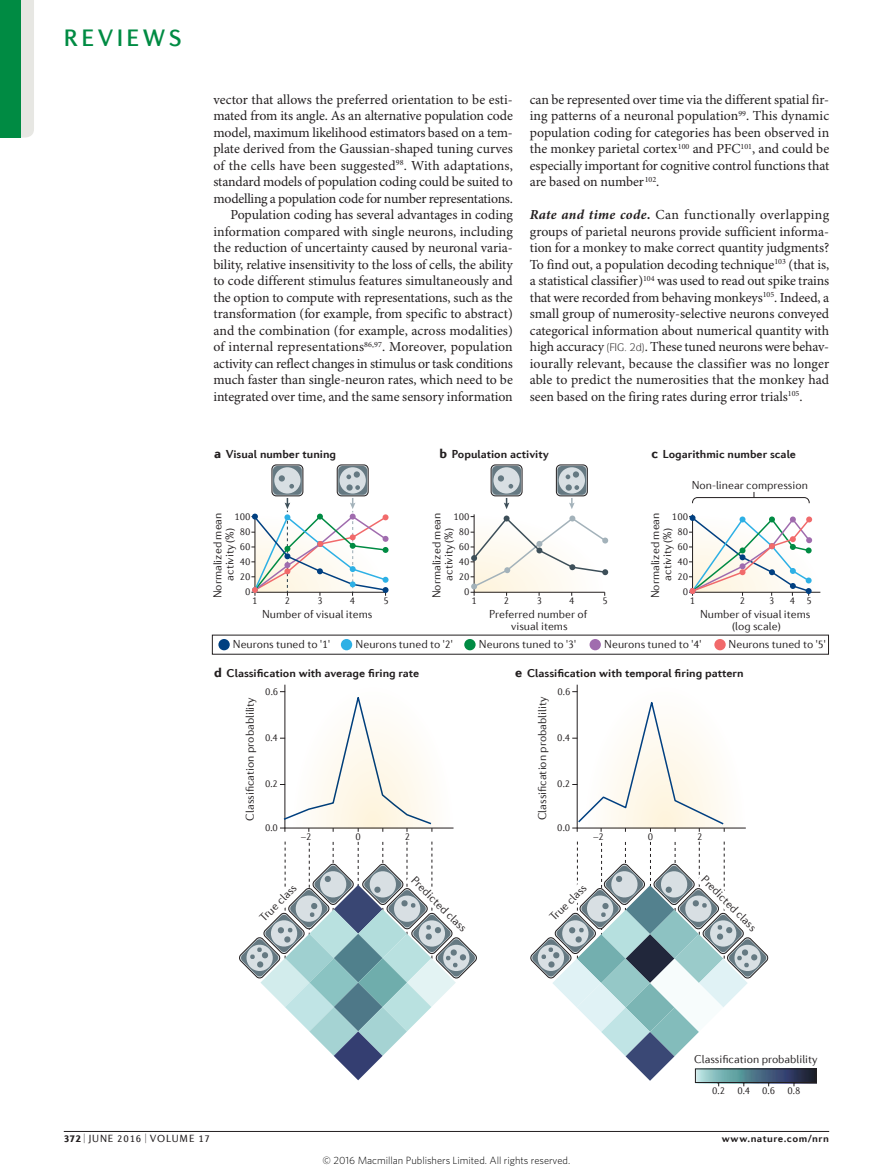
<style>
.page{position:relative;width:893px;height:1174px;background:#fff}
.page>*{position:absolute;margin:0;border:0;box-sizing:border-box;transform-origin:0 0}
.t1{font:500 24px "Diverda Sans Com";letter-spacing:.14em;color:#008b43}
.Body_text{font:13.8px/16.5px "Minion Pro";letter-spacing:-.015em;color:#231f20;text-align:justify}
.Body_first___inline{font:13.8px/16.5px "Minion Pro";letter-spacing:-.005em;color:#231f20;text-align:justify}
.t2{font:300 11.7px/12px "Diverda Sans Com";color:#231f20;text-align:center}
.t3{font:700 11.7px "Diverda Sans Com";color:#231f20}
.t4{font:300 10.5px/15px "Diverda Sans Com";color:#231f20;text-align:right}
.t5{font:300 10.5px "Whitney";color:#000}
.t6{font:10.5px "Diverda Sans Com";letter-spacing:.075em;color:#231f20;scale:.5 1}
.t7{font:700 10.5px "Diverda Sans Com";letter-spacing:.045em;color:#231f20}
.s1{font-weight:700;font-style:italic}
.s2{font-weight:900;font-size:13.5px}
.s3{font-weight:900}
</style>
<div class="page">
<hr style="left:285px;top:684px;width:1px;height:144px;background:#231f20">
<div style="left:285px;top:686px;width:168px;height:142px;background:#fff"></div>
<svg style="left:280px;top:691px;width:153px;height:140px"></svg>
<hr style="left:572px;top:827px;width:174px;height:1px;background:#231f20">
<hr style="left:577px;top:684px;width:1px;height:144px;background:#231f20">
<div style="left:577px;top:686px;width:168px;height:142px;background:#fff"></div>
<svg style="left:572px;top:691px;width:153px;height:140px"></svg>
<div style="left:272px;top:465px;width:31px;height:31px;border:1px solid #231f20;border-radius:4px"></div>
<div style="left:273px;top:466px;width:29px;height:29px;background:#657982;border-radius:4px"></div>
<div style="left:274px;top:467px;width:27px;height:26px;background:#d8dfe3;border-radius:50%"></div>
<svg style="left:279px;top:475px;width:15px;height:13px"></svg>
<div style="left:337px;top:465px;width:31px;height:31px;border:1px solid #231f20;border-radius:4px"></div>
<svg style="left:338px;top:466px;width:29px;height:29px"></svg>
<div style="left:340px;top:467px;width:26px;height:26px;background:#d8dfe3;border-radius:50%"></div>
<div style="left:346px;top:484px;width:7px;height:6px;background:#657982;border-radius:50%"></div>
<svg style="left:355px;top:485px;width:5px;height:5px"></svg>
<svg style="left:346px;top:471px;width:14px;height:8px"></svg>
<svg style="left:251px;top:498px;width:138px;height:98px"></svg>
<div style="left:491px;top:465px;width:31px;height:31px;border:1px solid #231f20;border-radius:4px"></div>
<div style="left:492px;top:466px;width:29px;height:29px;background:#657982;border-radius:4px"></div>
<div style="left:493px;top:467px;width:27px;height:26px;background:#d8dfe3;border-radius:50%"></div>
<svg style="left:498px;top:475px;width:15px;height:13px"></svg>
<div style="left:556px;top:465px;width:31px;height:31px;border:1px solid #231f20;border-radius:4px"></div>
<svg style="left:557px;top:466px;width:29px;height:29px"></svg>
<div style="left:559px;top:467px;width:26px;height:26px;background:#d8dfe3;border-radius:50%"></div>
<svg style="left:566px;top:471px;width:13px;height:19px"></svg>
<svg style="left:471px;top:498px;width:137px;height:98px"></svg>
<svg style="left:689px;top:514px;width:132px;height:82px"></svg>
<svg style="left:692px;top:492px;width:117px;height:11px"></svg>
<div style="left:218px;top:639px;width:12px;height:11px;background:#014081;border-radius:50%"></div>
<div style="left:341px;top:639px;width:11px;height:11px;background:#2db0e5;border-radius:50%"></div>
<div style="left:464px;top:639px;width:12px;height:11px;background:#008b43;border-radius:50%"></div>
<div style="left:590px;top:639px;width:11px;height:11px;background:#a06cae;border-radius:50%"></div>
<div style="left:714px;top:639px;width:12px;height:11px;background:#f16a6b;border-radius:50%"></div>
<img style="left:769px;top:1070px;width:47px;height:13px">
<div style="left:695px;top:1068px;width:121px;height:14px;border:1px solid #231f20"></div>
<svg style="left:239px;top:841px;width:238px;height:239px"></svg>
<svg style="left:530px;top:841px;width:239px;height:245px"></svg>
<hr style="left:64px;top:1131px;width:765px;height:1px;background:#231f20">
<div style="left:21px;top:0;width:13px;height:138px;background:#e7e7e3"></div>
<div style="left:0;top:0;width:21px;height:138px;background:#008b43"></div>
<h1 class="t1" style="left:64px;top:24px;width:119px">REVIEWS</h1>
<p class="Body_text" style="left:213px;top:92px;width:301px">vector that allows the preferred orientation to be esti&shy;mated from its angle. As an alternative population code model, maximum likelihood estimators based on a tem&shy;plate derived from the Gaussian-shaped tuning curves of the cells have been suggested<sup>98</sup>. With adaptations, standard models of population coding could be suited to modelling a population code for number representations.</p>
<p class="Body_text" style="left:213px;top:207px;width:301px;text-indent:17px">Population coding has several advantages in coding information compared with single neurons, including the reduction of uncertainty caused by neuronal varia&shy;bility, relative insensitivity to the loss of cells, the ability to code different stimulus features simultaneously and the option to compute with representations, such as the transformation (for example, from specific to abstract) and the combination (for example, across modalities) of internal representations<sup>86,97</sup>. Moreover, population activity can reflect changes in stimulus or task conditions much faster than single-neuron rates, which need to be integrated over time, and the same sensory information</p>
<p class="Body_text" style="left:530px;top:92px;width:301px">can be represented over time via the different spatial fir&shy;ing patterns of a neuronal population<sup>99</sup>. This dynamic population coding for categories has been observed in the monkey parietal cortex<sup>100</sup> and PFC<sup>101</sup>, and could be especially important for cognitive control functions that are based on number<sup>102</sup>.</p>
<p class="Body_first___inline" style="left:530px;top:207px;width:301px"><span class="s1">Rate and time code.</span> Can functionally overlapping groups of parietal neurons provide sufficient informa&shy;tion for a monkey to make correct quantity judgments?<br>To find out, a population decoding technique<sup>103</sup> (that is, a statistical classifier)<sup>104</sup> was used to read out spike trains that were recorded from behaving monkeys<sup>105</sup>. Indeed, a small group of numerosity-selective neurons conveyed categorical information about numerical quantity with high accuracy</p>
<p class="Body_first___inline" style="left:530px;top:339px;width:301px;text-indent:115px">. These tuned neurons were behav&shy;iourally relevant, because the classifier was no longer able to predict the numerosities that the monkey had seen based on the firing rates during error trials<sup>105</sup>.</p>
<p class="t3" style="left:214px;top:447px;width:124px"><span class="s2">a</span> Visual number tuning</p>
<p class="t2" style="left:211px;top:598px;width:87px;rotate:-90deg">Normalized mean activity (%)</p>
<p class="t4" style="left:234px;top:509px;width:18px">100<br>80<br>60<br>40<br>20<br>0</p>
<p class="t4" style="left:252px;top:593px;width:7px">1</p>
<p class="t4" style="left:285px;top:593px;width:7px">2</p>
<p class="t4" style="left:318px;top:593px;width:7px">3</p>
<p class="t4" style="left:350px;top:593px;width:7px">4</p>
<p class="t4" style="left:383px;top:593px;width:7px">5</p>
<p class="t3" style="left:439px;top:447px;width:111px"><span class="s2">b</span> Population activity</p>
<p class="t3" style="left:651px;top:447px;width:146px"><span class="s2">c</span> Logarithmic number scale</p>
<p class="t2" style="left:431px;top:598px;width:87px;rotate:-90deg">Normalized mean activity (%)</p>
<p class="t4" style="left:453px;top:509px;width:18px">100<br>80<br>60<br>40<br>20<br>0</p>
<p class="t4" style="left:471px;top:593px;width:7px">1</p>
<p class="t4" style="left:504px;top:593px;width:7px">2</p>
<p class="t4" style="left:537px;top:593px;width:7px">3</p>
<p class="t4" style="left:569px;top:593px;width:7px">4</p>
<p class="t4" style="left:602px;top:593px;width:7px">5</p>
<p class="t2" style="left:692px;top:479px;width:118px">Non-linear compression</p>
<p class="t2" style="left:649px;top:598px;width:87px;rotate:-90deg">Normalized mean activity (%)</p>
<p class="t4" style="left:672px;top:509px;width:18px">100<br>80<br>60<br>40<br>20<br>0</p>
<p class="t4" style="left:690px;top:593px;width:7px">1</p>
<p class="t4" style="left:740px;top:593px;width:7px">2</p>
<p class="t4" style="left:769px;top:593px;width:7px">3</p>
<p class="t4" style="left:790px;top:593px;width:7px">4</p>
<p class="t4" style="left:806px;top:593px;width:7px">5</p>
<p class="t2" style="left:262px;top:608px;width:112px">Number of visual items</p>
<p class="t2" style="left:700px;top:608px;width:112px">Number of visual items (log scale)</p>
<p class="t2" style="left:489px;top:608px;width:100px">Preferred number of visual items</p>
<p class="t2" style="left:233px;top:638px;width:99px">Neurons tuned to '1'</p>
<p class="t2" style="left:356px;top:638px;width:99px">Neurons tuned to '2'</p>
<p class="t2" style="left:479px;top:638px;width:99px">Neurons tuned to '3'</p>
<p class="t2" style="left:604px;top:638px;width:99px">Neurons tuned to '4'</p>
<p class="t2" style="left:729px;top:638px;width:99px">Neurons tuned to '5'</p>
<p class="t3" style="left:214px;top:666px;width:207px"><span class="s2">d</span> Classification with average firing rate</p>
<p class="t3" style="left:515px;top:666px;width:230px"><span class="s2">e</span> Classification with temporal firing pattern</p>
<p class="t2" style="left:244px;top:820px;width:125px;rotate:-90deg">Classification probablility</p>
<p class="t4" style="left:265px;top:683px;width:14px">0.6</p>
<p class="t4" style="left:265px;top:730px;width:14px">0.4</p>
<p class="t4" style="left:265px;top:775px;width:14px">0.2</p>
<p class="t4" style="left:265px;top:820px;width:14px">0.0</p>
<p class="t4" style="left:301px;top:829px;width:12px">–2</p>
<p class="t4" style="left:355px;top:829px;width:7px">0</p>
<p class="t4" style="left:405px;top:829px;width:7px">2</p>
<p class="t2" style="left:536px;top:820px;width:125px;rotate:-90deg">Classification probablility</p>
<p class="t4" style="left:558px;top:683px;width:14px">0.6</p>
<p class="t4" style="left:557px;top:730px;width:14px">0.4</p>
<p class="t4" style="left:557px;top:775px;width:14px">0.2</p>
<p class="t4" style="left:557px;top:820px;width:14px">0.0</p>
<p class="t4" style="left:594px;top:829px;width:12px">–2</p>
<p class="t4" style="left:648px;top:829px;width:7px">0</p>
<p class="t4" style="left:697px;top:829px;width:7px">2</p>
<p class="t2" style="left:257px;top:914px;width:48px;rotate:-45deg">True class</p>
<p class="t2" style="left:417px;top:873px;width:75px;rotate:45deg">Predicted class</p>
<p class="t2" style="left:707px;top:873px;width:75px;rotate:45deg">Predicted class</p>
<p class="t2" style="left:547px;top:914px;width:48px;rotate:-45deg">True class</p>
<p class="t2" style="left:694px;top:1053px;width:125px">Classification probablility</p>
<p class="t4" style="left:712px;top:1083px;width:90px">0.2 0.4 0.6 0.8</p>
<p class="t6" style="left:64px;top:1132px;width:294px"><span class="s3">372</span> | JUNE 2016 | VOLUME 17</p>
<p class="t7" style="left:722px;top:1132px;width:109px">www.nature.com/nrn</p>
<p class="t5" style="left:323px;top:1153px;width:249px">© 2016 Macmillan Publishers Limited. All rights reserved.</p>
</div>
